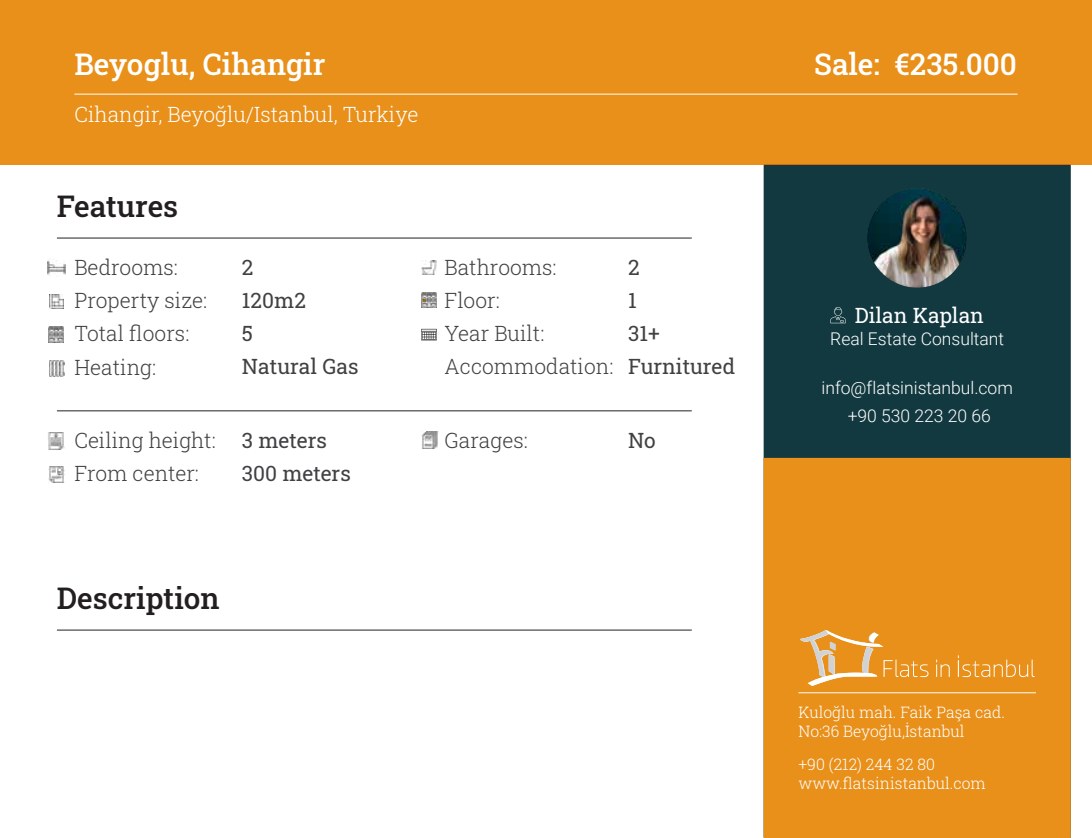
<style>
.page{position:relative;width:1092px;height:838px;background:#fff}
.page>*{position:absolute;margin:0;border:0;box-sizing:border-box;transform-origin:0 0}
.t1{font:500 29.75px "Roboto Slab";color:#fff}
.t2{font:500 29.75px "Roboto Slab";color:#231f20}
.t3{font:300 21px/33.2px "Roboto Slab";color:#414042}
.t4{font:21px/33.2px "Roboto Slab";color:#414042}
.t5{font:300 21px "Roboto Slab";color:#fff}
.t6{font:21px "Roboto Slab";color:#fff}
.t7{font:300 17.5px/28.9px "Roboto";color:#fff;text-align:center}
.t8{font:300 15.75px/18.9px "Roboto Slab";color:#fff}
</style>
<div class="page">
<div style="left:0;top:0;width:1091px;height:164px;background:#e8901a"></div>
<div style="left:763px;top:164px;width:307px;height:673px;background:#123940"></div>
<div style="left:763px;top:458px;width:307px;height:379px;background:#e8901a"></div>
<hr style="left:74px;top:94px;width:943px;height:1px;background:#fff">
<svg style="left:830px;top:307px;width:15px;height:16px"></svg>
<hr style="left:798px;top:692px;width:237px;height:1px;background:#fff">
<svg style="left:800px;top:630px;width:128px;height:55px"></svg>
<svg style="left:957px;top:655px;width:77px;height:22px"></svg>
<svg style="left:936px;top:659px;width:13px;height:17px"></svg>
<hr style="left:57px;top:629px;width:634px;height:1px;background:#231f20">
<hr style="left:57px;top:410px;width:634px;height:1px;background:#231f20">
<img style="left:48px;top:432px;width:17px;height:17px">
<img style="left:48px;top:467px;width:16px;height:16px">
<img style="left:421px;top:431px;width:17px;height:17px">
<hr style="left:57px;top:238px;width:634px;height:1px;background:#231f20">
<img style="left:49px;top:294px;width:14px;height:14px">
<img style="left:47px;top:260px;width:18px;height:15px">
<img style="left:422px;top:261px;width:14px;height:14px">
<img style="left:49px;top:360px;width:16px;height:16px">
<img style="left:48px;top:327px;width:16px;height:15px">
<img style="left:421px;top:293px;width:15px;height:15px">
<svg style="left:421px;top:329px;width:16px;height:11px"></svg>
<img style="left:867px;top:188px;width:99px;height:99px;border-radius:50px">
<h1 class="t1" style="left:74px;top:44px;width:252px">Beyoglu, Cihangir</h1>
<h1 class="t1" style="left:814px;top:44px;width:204px">Sale: €235.000</h1>
<p class="t5" style="left:74px;top:100px;width:345px">Cihangir, Beyoğlu/Istanbul, Turkiye</p>
<h1 class="t2" style="left:57px;top:186px;width:123px">Features</h1>
<p class="t3" style="left:444px;top:250px;width:170px">Bathrooms:<br>Floor:<br>Year Built:<br>Accommodation:</p>
<p class="t3" style="left:74px;top:250px;width:134px">Bedrooms:<br>Property size:<br>Total floors:<br>Heating:</p>
<p class="t4" style="left:242px;top:250px;width:118px">2<br>120m2<br>5<br>Natural Gas</p>
<p class="t4" style="left:628px;top:250px;width:109px">2<br>1<br>31+<br>Furnitured</p>
<p class="t3" style="left:74px;top:422px;width:143px">Ceiling height:</p>
<p class="t4" style="left:628px;top:422px;width:29px">No</p>
<p class="t3" style="left:74px;top:456px;width:126px">From center:</p>
<p class="t3" style="left:444px;top:422px;width:85px">Garages:</p>
<p class="t4" style="left:242px;top:422px;width:110px">3 meters<br>300 meters</p>
<h1 class="t2" style="left:57px;top:577px;width:164px">Description</h1>
<p class="t6" style="left:854px;top:301px;width:131px">Dilan Kaplan</p>
<p class="t7" style="left:830px;top:323px;width:175px">Real Estate Consultant</p>
<p class="t7" style="left:821px;top:372px;width:193px">info@flatsinistanbul.com +90 530 223 20 66</p>
<p class="t8" style="left:798px;top:702px;width:208px">Kuloğlu mah. Faik Paşa cad.<br>No:36 Beyoğlu,İstanbul</p>
<p class="t8" style="left:798px;top:754px;width:189px">+90 (212) 244 32 80 www.flatsinistanbul.com</p>
</div>
